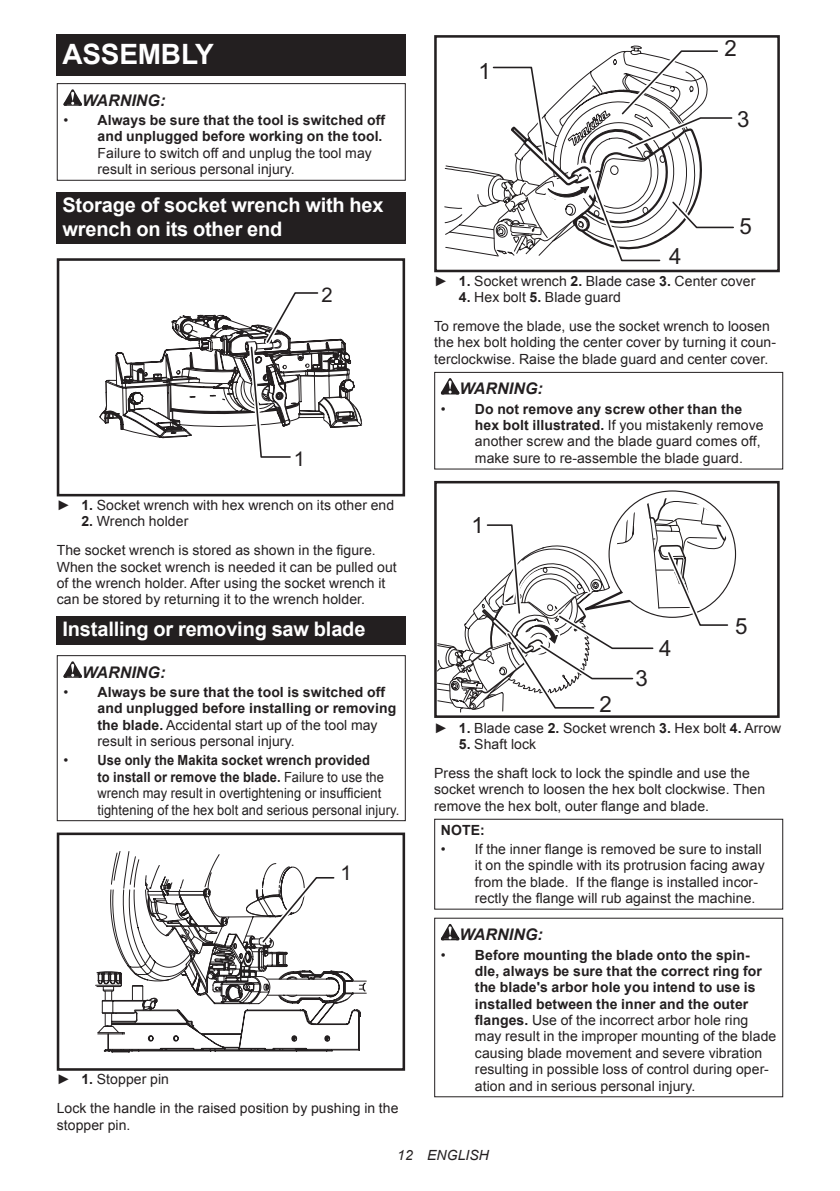
<style>
.page{position:relative;width:840px;height:1191px;background:#fff}
.page>*{position:absolute;margin:0;border:0;box-sizing:border-box;transform-origin:0 0}
.t1{font:700 28px "Arial";letter-spacing:-.01em;color:#fff}
.t2{font:22.2px "Arial";color:#231f20}
.t3{font:20.2px "Arial";color:#231f20}
.t4{font:700 20px/23.4px "Arial";letter-spacing:-.01em;color:#fff}
.t5{font:italic 700 16px "Arial";letter-spacing:.005em;color:#231f20}
.t6{font:14px/16.4px "Arial";letter-spacing:.005em;color:#231f20}
.t7{font:700 14px/16.4px "Arial";letter-spacing:.005em;color:#231f20;text-align:right}
.t8{font:italic 14px "Arial";letter-spacing:.005em;color:#231f20}
.s1{font-weight:400}
.s2{font-weight:700}
</style>
<div class="page">
<div style="left:57px;top:34px;width:348px;height:41px;background:#231f20"></div>
<svg style="left:63px;top:89px;width:19px;height:17px"></svg>
<div style="left:57px;top:83px;width:348px;height:98px;border:1px solid #231f20"></div>
<div style="left:57px;top:192px;width:348px;height:52px;background:#231f20"></div>
<div style="left:57px;top:258px;width:348px;height:238px;border:3px solid #231f20"></div>
<svg style="left:99px;top:258px;width:263px;height:200px"></svg>
<div style="left:57px;top:616px;width:348px;height:28px;background:#231f20"></div>
<svg style="left:63px;top:661px;width:19px;height:16px"></svg>
<div style="left:57px;top:655px;width:348px;height:166px;border:1px solid #231f20"></div>
<div style="left:57px;top:832px;width:348px;height:238px;border:3px solid #231f20"></div>
<svg style="left:96px;top:853px;width:270px;height:199px"></svg>
<svg style="left:444px;top:165px;width:44px;height:90px"></svg>
<div style="left:434px;top:35px;width:345px;height:237px;border:3px solid #231f20"></div>
<svg style="left:491px;top:50px;width:243px;height:212px"></svg>
<svg style="left:440px;top:378px;width:19px;height:16px"></svg>
<div style="left:434px;top:372px;width:348px;height:97px;border:1px solid #231f20"></div>
<svg style="left:438px;top:490px;width:298px;height:223px"></svg>
<div style="left:609px;top:491px;width:125px;height:126px;border:6px solid #fff;border-radius:50%"></div>
<div style="left:434px;top:481px;width:345px;height:237px;border:3px solid #231f20"></div>
<svg style="left:482px;top:520px;width:249px;height:192px"></svg>
<svg style="left:485px;top:523px;width:243px;height:186px"></svg>
<div style="left:434px;top:818px;width:348px;height:91px;border:1px solid #231f20"></div>
<svg style="left:440px;top:924px;width:19px;height:16px"></svg>
<h1 class="t1" style="left:62px;top:35px;width:153px">ASSEMBLY</h1>
<p class="t5" style="left:82px;top:89px;width:85px">WARNING:</p>
<p class="t7" style="left:63px;top:112px;width:323px"><span class="s1">•</span> Always be sure that the tool is switched off and unplugged before working on the tool.</p>
<p class="t6" style="left:97px;top:145px;width:276px">Failure to switch off and unplug the tool may result in serious personal injury.</p>
<h3 class="t4" style="left:62px;top:194px;width:322px">Storage of socket wrench with hex wrench on its other end</h3>
<h3 class="t3" style="left:321px;top:282px;width:13px">2</h3>
<h3 class="t3" style="left:293px;top:446px;width:13px">1</h3>
<p class="t6" style="left:57px;top:497px;width:339px">► <span class="s2">1.</span> Socket wrench with hex wrench on its other end</p>
<p class="t6" style="left:57px;top:507px;width:320px;line-height:28.8px;text-indent:25px"><span class="s2">2.</span> Wrench holder<br>The socket wrench is stored as shown in the figure.</p>
<p class="t6" style="left:57px;top:558px;width:341px">When the socket wrench is needed it can be pulled out of the wrench holder. After using the socket wrench it can be stored by returning it to the wrench holder.</p>
<h3 class="t4" style="left:62px;top:617px;width:304px">Installing or removing saw blade</h3>
<p class="t5" style="left:82px;top:661px;width:85px">WARNING:</p>
<p class="t7" style="left:97px;top:684px;width:300px;text-align:left;text-indent:-34px"><span class="s1">•</span> Always be sure that the tool is switched off and unplugged before installing or removing the blade. <span class="s1">Accidental start up of the tool may result in serious personal injury.</span></p>
<p class="t6" style="left:97px;top:752px;width:303px;text-indent:-34px">• <span class="s2">Use only the Makita socket wrench provided<br>to install or remove the blade.</span> Failure to use the wrench may result in overtightening or insufficient tightening of the hex bolt and serious personal injury.</p>
<h3 class="t3" style="left:340px;top:859px;width:13px">1</h3>
<p class="t6" style="left:57px;top:1065px;width:343px;line-height:28.8px">► <span class="s2">1.</span> Stopper pin<br>Lock the handle in the raised position by pushing in the</p>
<p class="t6" style="left:57px;top:1116px;width:75px">stopper pin.</p>
<h2 class="t2" style="left:478px;top:57px;width:14px">1</h2>
<h2 class="t2" style="left:668px;top:242px;width:14px">4</h2>
<h2 class="t2" style="left:724px;top:34px;width:14px">2</h2>
<h2 class="t2" style="left:736px;top:105px;width:14px">3</h2>
<h2 class="t2" style="left:739px;top:211px;width:14px">5</h2>
<p class="t6" style="left:434px;top:273px;width:322px">► <span class="s2">1.</span> Socket wrench <span class="s2">2.</span> Blade case <span class="s2">3.</span> Center cover</p>
<p class="t6" style="left:434px;top:283px;width:337px;line-height:28.8px;text-indent:25px"><span class="s2">4.</span> Hex bolt <span class="s2">5.</span> Blade guard<br>To remove the blade, use the socket wrench to loosen</p>
<p class="t6" style="left:434px;top:334px;width:343px">the hex bolt holding the center cover by turning it coun&shy;terclockwise. Raise the blade guard and center cover.</p>
<p class="t5" style="left:459px;top:378px;width:85px">WARNING:</p>
<p class="t6" style="left:474px;top:401px;width:290px;text-indent:-34px">• <span class="s2">Do not remove any screw other than the hex bolt illustrated.</span> If you mistakenly remove another screw and the blade guard comes off, make sure to re-assemble the blade guard.</p>
<h2 class="t2" style="left:471px;top:510px;width:14px">1</h2>
<h2 class="t2" style="left:599px;top:689px;width:14px">2</h2>
<h2 class="t2" style="left:635px;top:664px;width:14px">3</h2>
<h2 class="t2" style="left:659px;top:633px;width:14px">4</h2>
<h2 class="t2" style="left:734px;top:612px;width:14px">5</h2>
<p class="t6" style="left:434px;top:719px;width:348px">► <span class="s2">1.</span> Blade case <span class="s2">2.</span> Socket wrench <span class="s2">3.</span> Hex bolt <span class="s2">4.</span> Arrow</p>
<p class="t6" style="left:434px;top:730px;width:317px;line-height:28.8px;text-indent:25px"><span class="s2">5.</span> Shaft lock<br>Press the shaft lock to lock the spindle and use the</p>
<p class="t6" style="left:434px;top:781px;width:332px">socket wrench to loosen the hex bolt clockwise. Then remove the hex bolt, outer flange and blade.</p>
<p class="t7" style="left:440px;top:822px;width:45px">NOTE:</p>
<p class="t6" style="left:474px;top:841px;width:291px;text-indent:-34px">• If the inner flange is removed be sure to install it on the spindle with its protrusion facing away from the blade. If the flange is installed incor&shy;rectly the flange will rub against the machine.</p>
<p class="t5" style="left:459px;top:924px;width:85px">WARNING:</p>
<p class="t6" style="left:474px;top:946px;width:303px;text-indent:-34px">• <span class="s2">Before mounting the blade onto the spin&shy;dle, always be sure that the correct ring for the blade's arbor hole you intend to use is installed between the inner and the outer flanges.</span> Use of the incorrect arbor hole ring may result in the improper mounting of the blade causing blade movement and severe vibration resulting in possible loss of control during oper&shy;ation and in serious personal injury.</p>
<p class="t8" style="left:397px;top:1146px;width:93px">12 ENGLISH</p>
</div>
